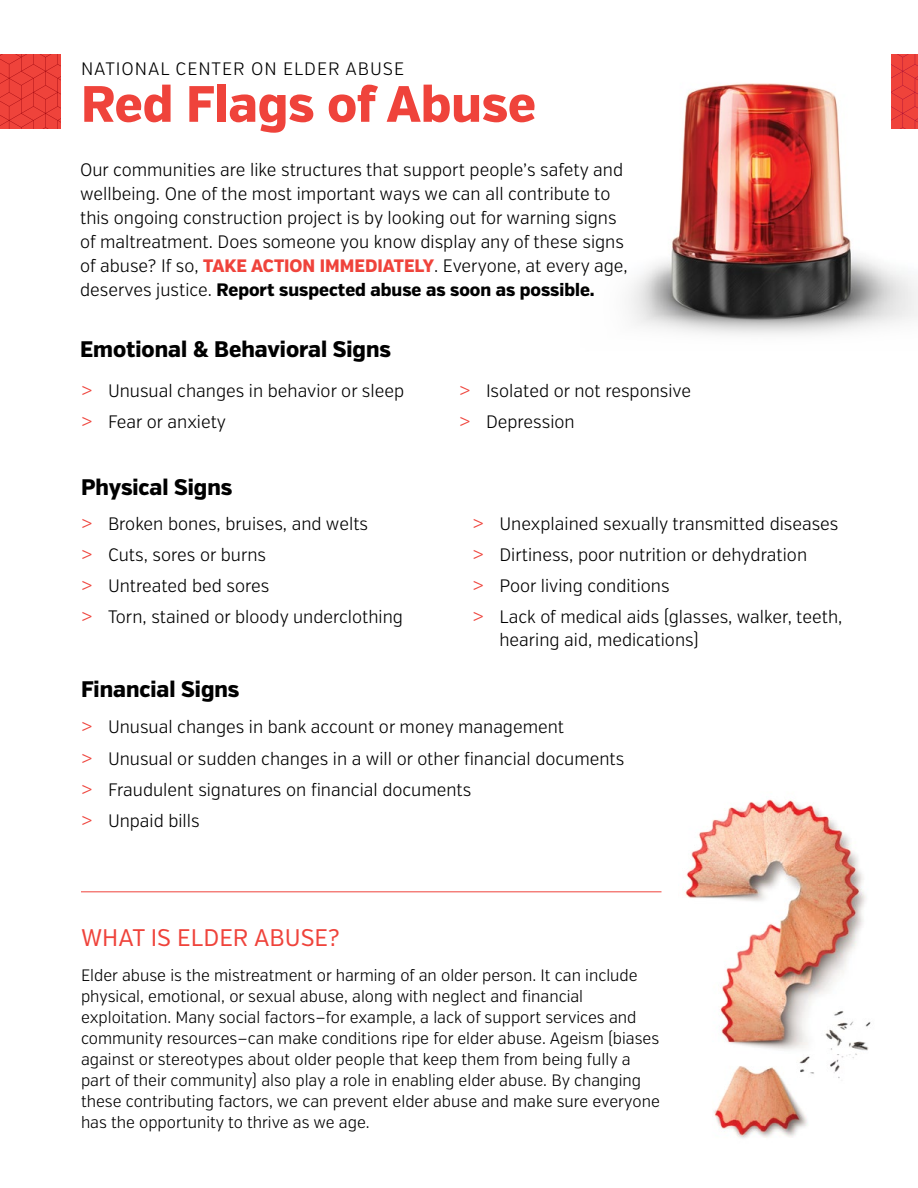
<style>
.page{position:relative;width:918px;height:1188px;background:#fff}
.page>*{position:absolute;margin:0;border:0;box-sizing:border-box;transform-origin:0 0}
.t1{font:800 51px "Verb Cond";color:#ef433b}
.t2{font:24px "Verb Cond";color:#ef433b}
.t3{font:800 22.5px "Verb Cond";color:#000}
.t4{font:300 18px/24px "Verb Cond";color:#000}
.t5{font:300 18px "Verb Cond";letter-spacing:.05em;color:#000}
.Body{font:300 16.5px/21px "Verb Cond";color:#000}
.s1{font-weight:800;color:#ef433b}
.s2{font-weight:800}
.s3{font-size:19.5px;color:#ef433b}
</style>
<div class="page">
<img style="left:629px;top:83px;width:289px;height:252px">
<svg style="left:0;top:54px;width:61px;height:74px;background:#e93e38"></svg>
<svg style="left:891px;top:54px;width:27px;height:74px;background:#ea3f3a"></svg>
<hr style="left:81px;top:891px;width:581px;height:1px;background:#ef433b">
<img style="left:685px;top:799px;width:186px;height:339px">
<h1 class="t5" style="left:81px;top:58px;width:325px">NATIONAL CENTER ON ELDER ABUSE</h1>
<h2 class="t1" style="left:81px;top:73px;width:457px">Red Flags of Abuse</h2>
<p class="t4" style="left:80px;top:158px;width:549px">Our communities are like structures that support people’s safety and wellbeing. One of the most important ways we can all contribute to this ongoing construction project is by looking out for warning signs of maltreatment. Does someone you know display any of these signs of abuse? If so, <span class="s1">TAKE ACTION IMMEDIATELY</span>. Everyone, at every age, deserves justice. <span class="s2">Report suspected abuse as soon as possible.</span></p>
<h3 class="t3" style="left:80px;top:336px;width:312px">Emotional &amp; Behavioral Signs</h3>
<p class="t4" style="left:81px;top:379px;width:325px"><span class="s3">&gt;</span> Unusual changes in behavior or sleep</p>
<p class="t4" style="left:81px;top:410px;width:147px"><span class="s3">&gt;</span> Fear or anxiety</p>
<h3 class="t3" style="left:81px;top:474px;width:153px">Physical Signs</h3>
<p class="t4" style="left:81px;top:512px;width:289px"><span class="s3">&gt;</span> Broken bones, bruises, and welts</p>
<p class="t4" style="left:81px;top:543px;width:187px"><span class="s3">&gt;</span> Cuts, sores or burns</p>
<p class="t4" style="left:81px;top:574px;width:190px"><span class="s3">&gt;</span> Untreated bed sores</p>
<p class="t4" style="left:81px;top:605px;width:323px"><span class="s3">&gt;</span> Torn, stained or bloody underclothing</p>
<p class="t4" style="left:459px;top:379px;width:234px"><span class="s3">&gt;</span> Isolated or not responsive</p>
<p class="t4" style="left:459px;top:410px;width:117px"><span class="s3">&gt;</span> Depression</p>
<p class="t4" style="left:472px;top:512px;width:367px"><span class="s3">&gt;</span> Unexplained sexually transmitted diseases</p>
<p class="t4" style="left:472px;top:543px;width:336px"><span class="s3">&gt;</span> Dirtiness, poor nutrition or dehydration</p>
<p class="t4" style="left:472px;top:574px;width:199px"><span class="s3">&gt;</span> Poor living conditions</p>
<p class="t4" style="left:500px;top:606px;width:344px;line-height:22.5px;text-indent:-27px"><span class="s3">&gt;</span> Lack of medical aids (glasses, walker, teeth, hearing aid, medications)</p>
<h3 class="t3" style="left:81px;top:676px;width:160px">Financial Signs</h3>
<p class="t4" style="left:81px;top:716px;width:485px"><span class="s3">&gt;</span> Unusual changes in bank account or money management</p>
<p class="t4" style="left:81px;top:747px;width:545px"><span class="s3">&gt;</span> Unusual or sudden changes in a will or other financial documents</p>
<p class="t4" style="left:81px;top:778px;width:392px"><span class="s3">&gt;</span> Fraudulent signatures on financial documents</p>
<p class="t4" style="left:81px;top:809px;width:120px"><span class="s3">&gt;</span> Unpaid bills</p>
<h3 class="t2" style="left:81px;top:924px;width:260px">WHAT IS ELDER ABUSE?</h3>
<p class="Body" style="left:81px;top:965px;width:580px">Elder abuse is the mistreatment or harming of an older person. It can include physical, emotional, or sexual abuse, along with neglect and financial exploitation. Many social factors—for example, a lack of support services and community resources—can make conditions ripe for elder abuse. Ageism (biases against or stereotypes about older people that keep them from being fully a part of their community) also play a role in enabling elder abuse. By changing these contributing factors, we can prevent elder abuse and make sure everyone has the opportunity to thrive as we age.</p>
</div>
